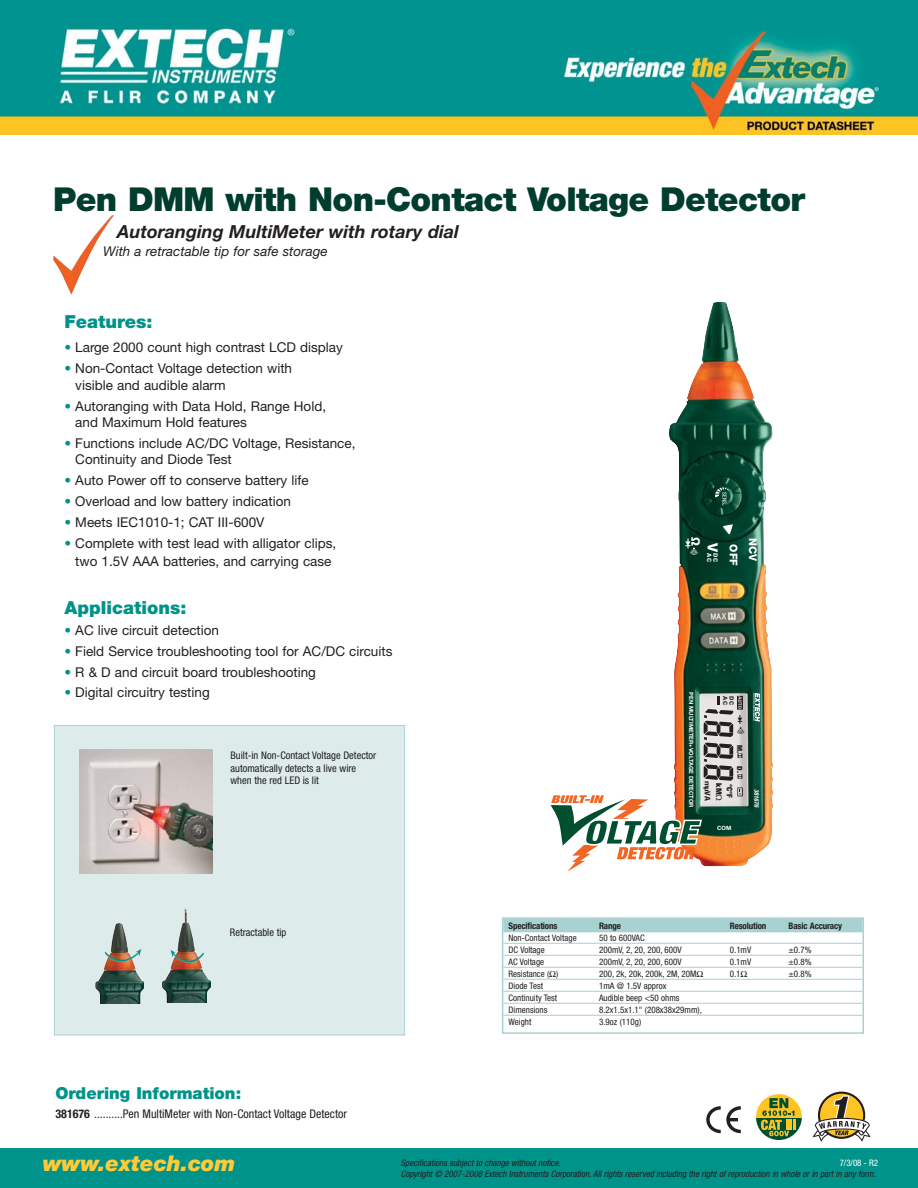
<style>
.page{position:relative;width:918px;height:1188px;background:#fff}
.page>*{position:absolute;margin:0;border:0;box-sizing:border-box;transform-origin:0 0}
.t1{font:900 33px "Helvetica Neue LT";letter-spacing:-.02em;color:#003d2c}
.t2{font:italic 900 21.75px "Helvetica Neue LT";color:#ffca38}
.t3{font:italic 700 18px "Helvetica Neue LT";color:#231f20}
.t4{font:900 18px "Helvetica Neue LT";color:#00938a}
.t5{font:900 16.5px "Helvetica Neue LT";color:#00938a}
.t6{font:800 13.95px "Helvetica Neue";color:#fff}
.t7{font:13.5px/16.2px "Helvetica Neue LT";color:#231f20}
.t8{font:italic 13.5px "Helvetica Neue LT";color:#231f20}
.t9{font:condensed 12px "Helvetica Neue LT";color:#231f20}
.t10{font:700 11.55px "Tahoma";color:#fff}
.t11{font:800 10.65px "Helvetica Neue";color:#fff}
.t12{font:condensed 10.5px/12.6px "Helvetica Neue LT";color:#231f20}
.t13{font:condensed 9px "Helvetica Neue LT";color:#231f20}
.t14{font:italic condensed 9px "Helvetica Neue LT";color:#231f20}
.t15{font:700 condensed 9px "Helvetica Neue LT";letter-spacing:-.015em;color:#231f20}
.t16{font:condensed 9px "Helvetica Neue LT";color:#fff}
.t17{font:900 condensed 7.8px "Helvetica Neue";color:#231f20}
.t18{font:900 condensed 7.8px "Helvetica Neue";color:#1d201f;scale:1.09 1}
.t19{font:700 condensed 7.8px "Helvetica Neue";color:#1d201f;scale:1.12 1}
.t20{font:900 condensed 7.2px "Helvetica Neue";color:#1d201f;scale:1.09 1}
.t21{font:700 condensed 6.9px "Helvetica Neue";color:#1d201f;scale:1.32 1}
.t22{font:italic 700 condensed 6.3px "Helvetica Neue";color:#fff}
.t23{font:700 condensed 6px "Helvetica Neue";color:#fff;scale:1.26 1}
.t24{font:700 condensed 6px "Helvetica Neue";color:#1d201f;scale:1.26 1}
.t25{font:700 5.85px "Helvetica Neue";color:#fff}
.t26{font:condensed 5.85px "Helvetica Neue";color:#fff}
.s1{color:#00938a}
.s2{font-weight:700}
.s3{font-weight:700;font-stretch:normal}
.s4{font-family:"Lucida Grande";font-weight:400;font-stretch:normal}
</style>
<div class="page">
<img style="left:671px;top:335px;width:102px;height:465px">
<img style="left:703px;top:800px;width:70px;height:66px">
<img style="left:705px;top:302px;width:30px;height:33px">
<img style="left:669px;top:425px;width:2px;height:15px">
<svg style="left:715px;top:487px;width:15px;height:10px"></svg>
<svg style="left:723px;top:524px;width:10px;height:10px"></svg>
<svg style="left:685px;top:538px;width:13px;height:17px"></svg>
<svg style="left:753px;top:693px;width:7px;height:29px"></svg>
<svg style="left:704px;top:696px;width:40px;height:85px;background:#a5a19f"></svg>
<svg style="left:737px;top:788px;width:6px;height:8px"></svg>
<div style="left:502px;top:917px;width:362px;height:117px;border:2px solid #a8d2d1"></div>
<div style="left:503px;top:919px;width:360px;height:13px;background:#a8d2d1"></div>
<hr style="left:503px;top:943px;width:360px;height:1px;background:#a8d2d1">
<hr style="left:503px;top:955px;width:360px;height:1px;background:#a8d2d1">
<hr style="left:503px;top:967px;width:360px;height:1px;background:#a8d2d1">
<hr style="left:503px;top:979px;width:360px;height:1px;background:#a8d2d1">
<hr style="left:503px;top:991px;width:360px;height:1px;background:#a8d2d1">
<hr style="left:503px;top:1003px;width:360px;height:1px;background:#a8d2d1">
<hr style="left:503px;top:1015px;width:360px;height:1px;background:#a8d2d1">
<div style="left:0;top:1148px;width:918px;height:40px;background:#00938a"></div>
<img style="left:53px;top:215px;width:61px;height:80px">
<svg style="left:813px;top:1092px;width:58px;height:50px"></svg>
<svg style="left:706px;top:1106px;width:35px;height:27px"></svg>
<div style="left:55px;top:726px;width:349px;height:309px;background:#ddeceb"></div>
<div style="left:54px;top:725px;width:351px;height:310px;border:1px solid #a8d2d1"></div>
<img style="left:80px;top:750px;width:133px;height:124px">
<img style="left:162px;top:911px;width:48px;height:92px">
<svg style="left:171px;top:950px;width:33px;height:13px"></svg>
<img style="left:95px;top:924px;width:49px;height:80px">
<svg style="left:105px;top:949px;width:36px;height:13px"></svg>
<svg style="left:550px;top:795px;width:153px;height:77px"></svg>
<svg style="left:756px;top:1094px;width:46px;height:46px"></svg>
<img style="left:0;top:0;width:918px;height:135px">
<h1 class="t1" style="left:53px;top:187px;width:753px">Pen DMM with Non-Contact Voltage Detector</h1>
<h3 class="t3" style="left:117px;top:225px;width:343px">Autoranging MultiMeter with rotary dial</h3>
<p class="t8" style="left:103px;top:246px;width:226px">With a retractable tip for safe storage</p>
<h3 class="t4" style="left:64px;top:315px;width:90px">Features:</h3>
<p class="t7" style="left:64px;top:341px;width:280px"><span class="s1">•</span> Large 2000 count high contrast LCD display</p>
<p class="t7" style="left:75px;top:362px;width:218px;text-indent:-11px"><span class="s1">•</span> Non-Contact Voltage detection with visible and audible alarm</p>
<p class="t7" style="left:75px;top:399px;width:252px;text-indent:-11px"><span class="s1">•</span> Autoranging with Data Hold, Range Hold, and Maximum Hold features</p>
<p class="t7" style="left:75px;top:436px;width:282px;text-indent:-11px"><span class="s1">•</span> Functions include AC/DC Voltage, Resistance,<br>Continuity and Diode Test</p>
<p class="t7" style="left:64px;top:474px;width:246px"><span class="s1">•</span> Auto Power off to conserve battery life</p>
<p class="t7" style="left:64px;top:495px;width:228px"><span class="s1">•</span> Overload and low battery indication</p>
<p class="t7" style="left:64px;top:516px;width:201px"><span class="s1">•</span> Meets IEC1010-1; CAT III-600V</p>
<p class="t7" style="left:64px;top:536px;width:273px;line-height:17.2px;text-align:center"><span class="s1">•</span> Complete with test lead with alligator clips, two 1.5V AAA batteries, and carrying case</p>
<h3 class="t4" style="left:64px;top:601px;width:123px">Applications:</h3>
<p class="t7" style="left:64px;top:624px;width:156px"><span class="s1">•</span> AC live circuit detection</p>
<p class="t7" style="left:64px;top:644px;width:329px"><span class="s1">•</span> Field Service troubleshooting tool for AC/DC circuits</p>
<p class="t7" style="left:64px;top:665px;width:253px"><span class="s1">•</span> R &amp; D and circuit board troubleshooting</p>
<p class="t7" style="left:64px;top:686px;width:147px"><span class="s1">•</span> Digital circuitry testing</p>
<p class="t12" style="left:231px;top:750px;width:147px">Built-in Non-Contact Voltage Detector automatically detects a live wire when the red LED is lit</p>
<p class="t12" style="left:230px;top:927px;width:58px">Retractable tip</p>
<p class="t5" style="left:55px;top:1087px;width:187px">Ordering Information:</p>
<p class="t9" style="left:55px;top:1110px;width:293px"><span class="s2">381676</span> ..........Pen MultiMeter with Non-Contact Voltage Detector</p>
<p class="t26" style="left:727px;top:492px;width:15px;rotate:90deg">SENS<span class="s3">.</span></p>
<p class="t10" style="left:702px;top:537px;width:10px;rotate:90deg">Ω</p>
<p class="t6" style="left:718px;top:543px;width:11px;rotate:90deg">V</p>
<p class="t23" style="left:711px;top:553px;width:8px;rotate:90deg">AC</p>
<p class="t23" style="left:718px;top:553px;width:8px;rotate:90deg">DC</p>
<p class="t11" style="left:737px;top:544px;width:23px;rotate:90deg">OFF</p>
<p class="t11" style="left:757px;top:538px;width:24px;rotate:90deg">NCV</p>
<p class="t25" style="left:693px;top:692px;width:117px;rotate:90deg">PEN MULTIMETER+VOLTAGE DETECTOR</p>
<p class="t24" style="left:727px;top:696px;width:8px;rotate:90deg">AC</p>
<p class="t24" style="left:734px;top:696px;width:8px;rotate:90deg">DC</p>
<p class="t20" style="left:742px;top:745px;width:27px;rotate:90deg">M. D.</p>
<p class="t21" style="left:710px;top:781px;width:10px;rotate:90deg">mµ</p>
<p class="t18" style="left:722px;top:783px;width:18px;rotate:90deg">kM<span class="s4">Ω</span></p>
<p class="t17" style="left:732px;top:784px;width:16px;rotate:90deg">°C°F</p>
<p class="t19" style="left:710px;top:791px;width:10px;rotate:90deg">VA</p>
<p class="t25" style="left:717px;top:826px;width:16px">COM</p>
<p class="t22" style="left:759px;top:789px;width:20px;rotate:90deg">381676</p>
<p class="t15" style="left:509px;top:923px;width:50px">Specifications</p>
<p class="t15" style="left:599px;top:923px;width:23px">Range</p>
<p class="t15" style="left:730px;top:923px;width:38px">Resolution</p>
<p class="t15" style="left:789px;top:923px;width:55px">Basic Accuracy</p>
<p class="t13" style="left:509px;top:935px;width:70px">Non-Contact Voltage</p>
<p class="t13" style="left:599px;top:935px;width:47px">50 to 600VAC</p>
<p class="t13" style="left:509px;top:947px;width:38px">DC Voltage</p>
<p class="t13" style="left:599px;top:947px;width:84px">200mV, 2, 20, 200, 600V</p>
<p class="t13" style="left:730px;top:947px;width:23px">0.1mV</p>
<p class="t13" style="left:789px;top:947px;width:25px">±0.7%</p>
<p class="t13" style="left:509px;top:959px;width:37px">AC Voltage</p>
<p class="t13" style="left:599px;top:959px;width:84px">200mV, 2, 20, 200, 600V</p>
<p class="t13" style="left:730px;top:959px;width:23px">0.1mV</p>
<p class="t13" style="left:789px;top:959px;width:25px">±0.8%</p>
<p class="t13" style="left:509px;top:971px;width:51px">Resistance (Ω)</p>
<p class="t13" style="left:599px;top:971px;width:106px">200, 2k, 20k, 200k, 2M, 20MΩ</p>
<p class="t13" style="left:730px;top:971px;width:19px">0.1Ω</p>
<p class="t13" style="left:789px;top:971px;width:25px">±0.8%</p>
<p class="t13" style="left:509px;top:983px;width:36px">Diode Test</p>
<p class="t13" style="left:599px;top:983px;width:69px">1mA @ 1.5V approx</p>
<p class="t13" style="left:509px;top:995px;width:50px">Continuity Test</p>
<p class="t13" style="left:599px;top:995px;width:82px">Audible beep &lt;50 ohms</p>
<p class="t13" style="left:509px;top:1007px;width:40px">Dimensions</p>
<p class="t13" style="left:599px;top:1007px;width:104px">8.2x1.5x1.1" (208x38x29mm),</p>
<p class="t13" style="left:509px;top:1019px;width:24px">Weight</p>
<p class="t13" style="left:599px;top:1019px;width:44px">3.9oz (110g)</p>
<h2 class="t2" style="left:43px;top:1156px;width:194px">www.extech.com</h2>
<p class="t14" style="left:401px;top:1160px;width:161px">Specifications subject to change without notice.</p>
<p class="t16" style="left:840px;top:1160px;width:40px">7/3/08 - R2</p>
<p class="t14" style="left:401px;top:1171px;width:477px">Copyright © 2007-2008 Extech Instruments Corporation. All rights reserved including the right of reproduction in whole or in part in any form.</p>
</div>
